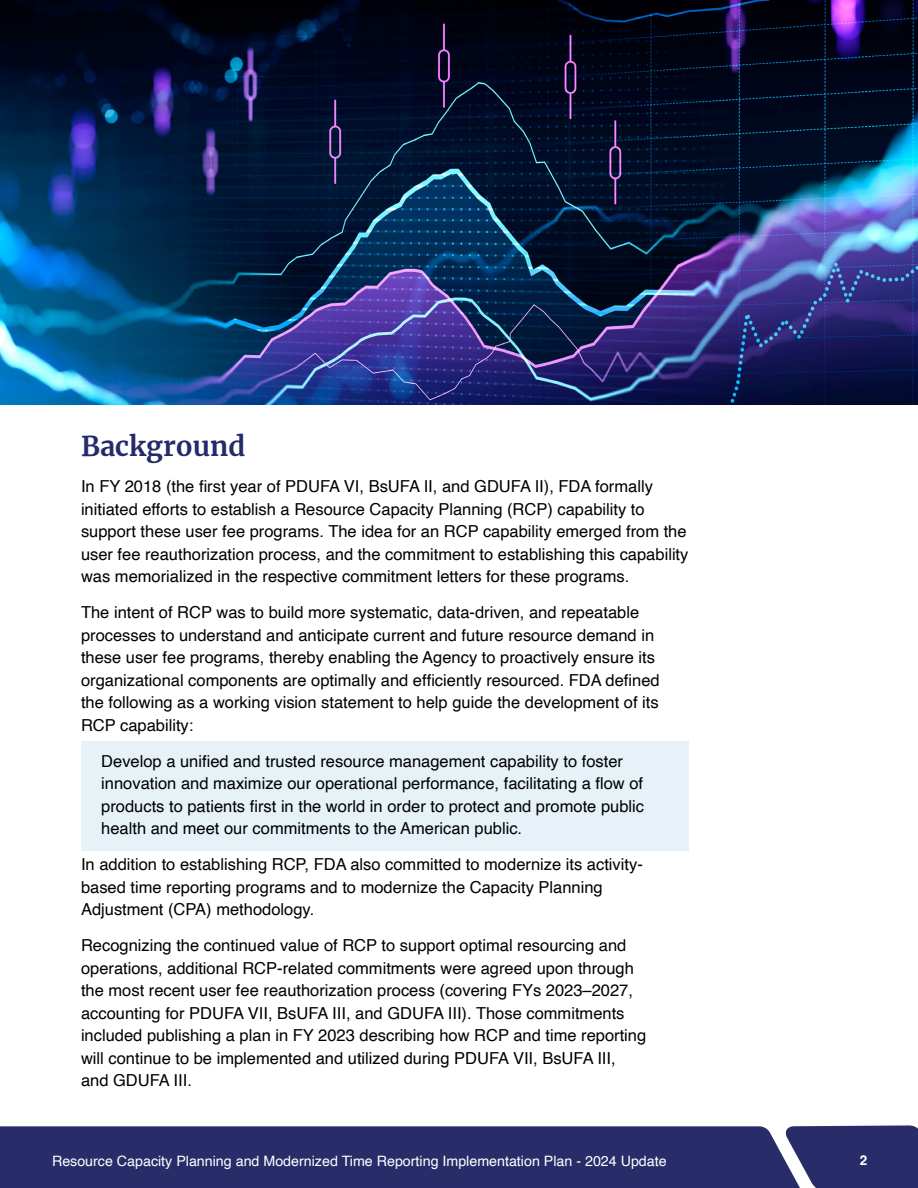
<style>
.page{position:relative;width:918px;height:1188px;background:#fff}
.page>*{position:absolute;margin:0;border:0;box-sizing:border-box;transform-origin:0 0}
.H1-Section{font:700 27px "Merriweather";color:#252b69}
.p-indent{font:16.5px/22.5px "Helvetica";color:#000}
.t1{font:14.25px "Helvetica";color:#fff}
.t2{font:700 13.5px "Helvetica";color:#fff}
</style>
<div class="page">
<div style="left:802px;top:1125px;width:116px;height:63px;background:#282d69"></div>
<div style="left:0;top:1126px;width:802px;height:62px;background:#282d69"></div>
<img style="left:0;top:0;width:918px;height:405px">
<div style="left:81px;top:741px;width:607px;height:110px;background:#e7f2f8"></div>
<h1 class="H1-Section" style="left:81px;top:428px;width:166px">Background</h1>
<p class="p-indent" style="left:81px;top:476px;width:609px">In FY 2018 (the first year of PDUFA VI, BsUFA II, and GDUFA II), FDA formally initiated efforts to establish a Resource Capacity Planning (RCP) capability to support these user fee programs. The idea for an RCP capability emerged from the user fee reauthorization process, and the commitment to establishing this capability was memorialized in the respective commitment letters for these programs.</p>
<p class="p-indent" style="left:81px;top:602px;width:580px">The intent of RCP was to build more systematic, data-driven, and repeatable processes to understand and anticipate current and future resource demand in these user fee programs, thereby enabling the Agency to proactively ensure its organizational components are optimally and efficiently resourced. FDA defined the following as a working vision statement to help guide the development of its RCP capability:</p>
<p class="p-indent" style="left:101px;top:750px;width:544px">Develop a unified and trusted resource management capability to foster innovation and maximize our operational performance, facilitating a flow of products to patients first in the world in order to protect and promote public health and meet our commitments to the American public.</p>
<p class="p-indent" style="left:81px;top:854px;width:563px">In addition to establishing RCP, FDA also committed to modernize its activity&shy;based time reporting programs and to modernize the Capacity Planning<br>Adjustment (CPA) methodology.</p>
<p class="p-indent" style="left:81px;top:935px;width:567px">Recognizing the continued value of RCP to support optimal resourcing and operations, additional RCP-related commitments were agreed upon through the most recent user fee reauthorization process (covering FYs 2023–2027, accounting for PDUFA VII, BsUFA III, and GDUFA III). Those commitments included publishing a plan in FY 2023 describing how RCP and time reporting will continue to be implemented and utilized during PDUFA VII, BsUFA III, and GDUFA III.</p>
<p class="t1" style="left:52px;top:1150px;width:616px">Resource Capacity Planning and Modernized Time Reporting Implementation Plan - 2024 Update</p>
<p class="t2" style="left:860px;top:1152px;width:9px">2</p>
</div>
